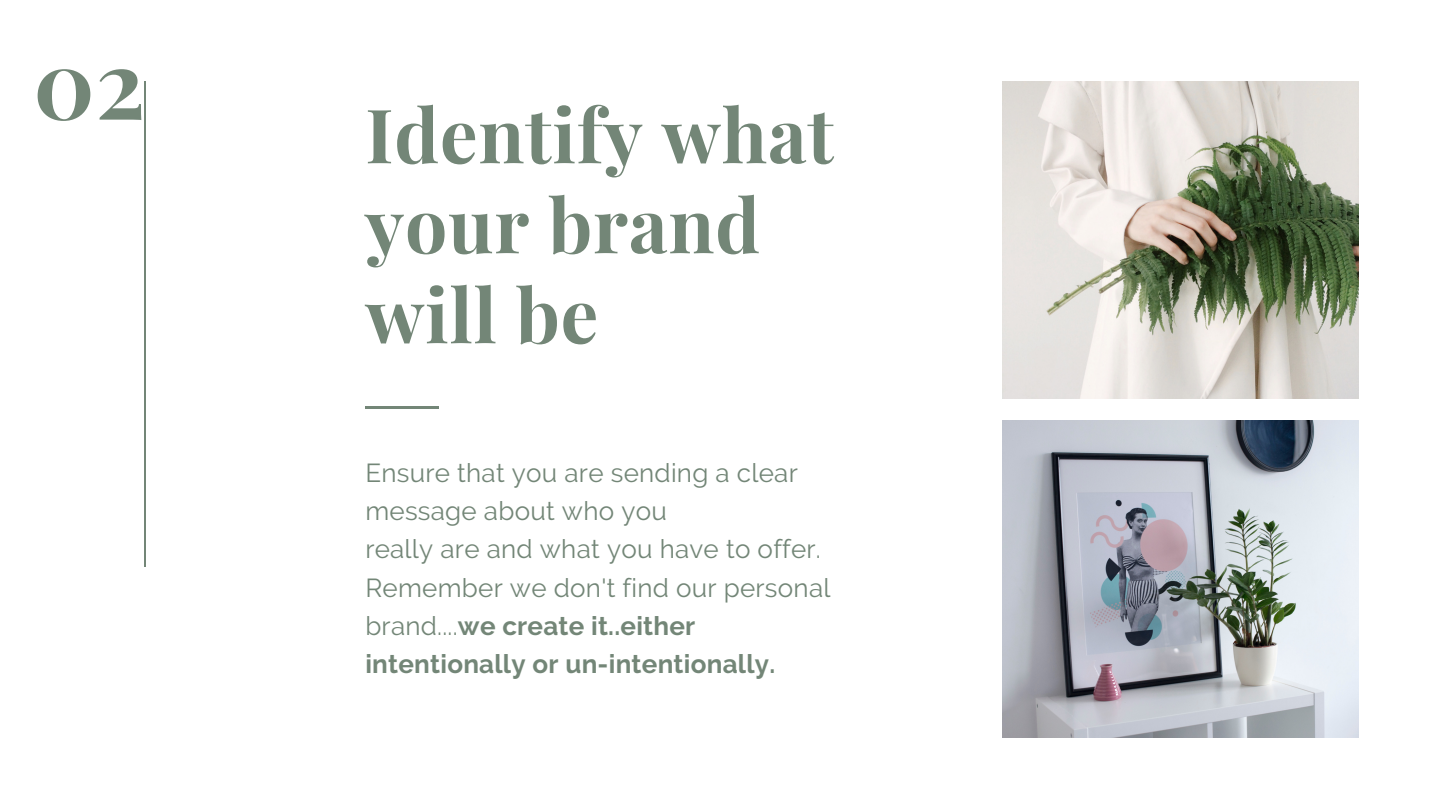
<style>
.page{position:relative;width:1440px;height:810px;background:#fff}
.page>*{position:absolute;margin:0;border:0;box-sizing:border-box;transform-origin:0 0}
.t1{font:700 95px "Playfair Display";color:#738677}
.t2{font:700 75px/90px "Playfair Display";letter-spacing:.01em;color:#738677}
.t3{font:26px/38.2px "Raleway";letter-spacing:.01em;color:#738677}
.t4{font:700 26px "Raleway";letter-spacing:.01em;color:#738677}
.s1{font-weight:700}
</style>
<div class="page">
<img style="left:1003px;top:81px;width:356px;height:317px">
<img style="left:1003px;top:421px;width:356px;height:317px">
<hr style="left:144px;top:81px;width:2px;height:486px;background:#738677">
<hr style="left:365px;top:406px;width:74px;height:3px;background:#738677">
<p class="t1" style="left:33px;top:17px;width:113px">02</p>
<p class="t2" style="left:365px;top:87px;width:470px">Identify what your brand will be</p>
<p class="t3" style="left:365px;top:453px;width:434px">Ensure that you are sending a clear message about who you</p>
<p class="t3" style="left:365px;top:530px;width:457px">really are and what you have to offer.</p>
<p class="t3" style="left:365px;top:568px;width:467px">Remember we don't find our personal brand....<span class="s1">we create it..either</span></p>
<p class="t4" style="left:365px;top:649px;width:412px">intentionally or un-intentionally.</p>
</div>
